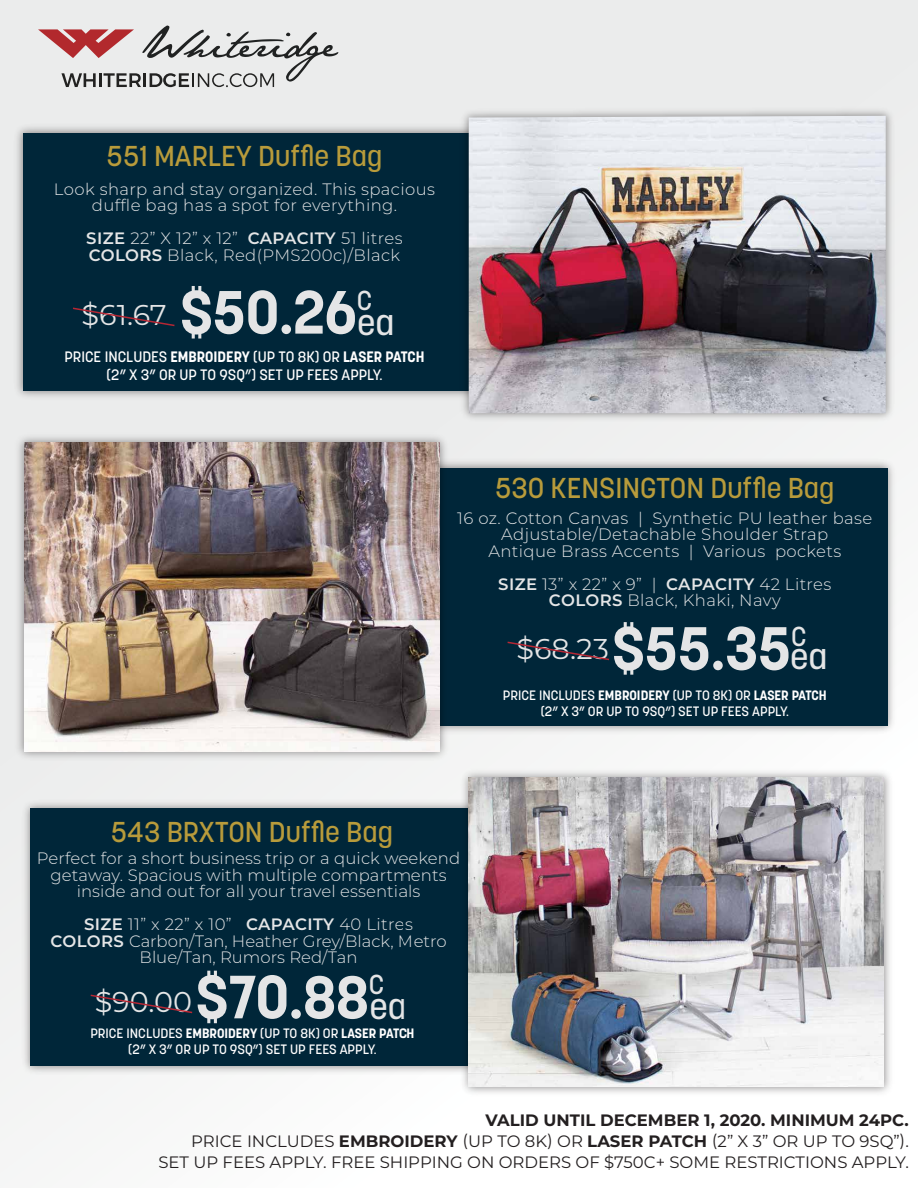
<style>
.page{position:relative;width:918px;height:1188px;background:#fff}
.page>*{position:absolute;margin:0;border:0;box-sizing:border-box;transform-origin:0 0}
.t1{font:700 60.45px "Korolev";color:#e4e5e6}
.t2{font:500 35.55px "Korolev";color:#e4e5e6}
.t3{font:28.65px "Montserrat";color:#e4e5e6}
.t4{font:500 28.5px "Korolev";color:#b89b3b}
.t5{font:500 27px "Korolev";color:#e4e5e6}
.t6{font:300 16.5px/16.5px "Montserrat";letter-spacing:.015em;color:#e4e5e6;text-align:center}
.t7{font:16.5px/21px "Montserrat";color:#231f20;text-align:right}
.t8{font:500 15px/18px "Korolev";color:#fff;text-align:center}
.t9{font:500 13.5px/16.2px "Korolev";color:#fff;text-align:center}
.s1{font-weight:600}
.s2{font-weight:700}
</style>
<div class="page">
<div style="left:0;top:0;width:918px;height:1188px;background:linear-gradient(to right,#f2f2f2,#fefefe)"></div>
<img style="left:414px;top:0;width:504px;height:422px">
<img style="left:469px;top:116px;width:417px;height:297px">
<img style="left:509px;top:458px;width:384px;height:113px">
<div style="left:424px;top:468px;width:463px;height:258px;background:#002639"></div>
<img style="left:0;top:117px;width:509px;height:687px">
<img style="left:24px;top:442px;width:415px;height:310px">
<img style="left:18px;top:796px;width:385px;height:277px">
<div style="left:31px;top:808px;width:463px;height:258px;background:#002639"></div>
<img style="left:403px;top:571px;width:490px;height:521px">
<img style="left:469px;top:778px;width:415px;height:309px">
<svg style="left:38px;top:26px;width:300px;height:61px;background:#c9c0c0"></svg>
<svg style="left:90px;top:994px;width:103px;height:20px"></svg>
<svg style="left:506px;top:641px;width:105px;height:20px"></svg>
<svg style="left:71px;top:307px;width:105px;height:20px;background:#0d2638"></svg>
<h3 class="t4" style="left:107px;top:138px;width:277px">551 MARLEY Duffle Bag</h3>
<p class="t6" style="left:54px;top:180px;width:383px">Look sharp and stay organized. This spacious duffle bag has a spot for everything.</p>
<p class="t6" style="left:86px;top:229px;width:318px;text-align:left"><span class="s1">SIZE</span> 22” X 12” x 12” <span class="s1">CAPACITY</span> 51 litres<br><span class="s1">COLORS</span> Black, Red(PMS200c)/Black</p>
<h1 class="t1" style="left:180px;top:274px;width:178px">$50.26</h1>
<h3 class="t5" style="left:357px;top:283px;width:17px">C</h3>
<h3 class="t3" style="left:82px;top:295px;width:87px">$61.67</h3>
<h2 class="t2" style="left:357px;top:301px;width:39px">ea</h2>
<p class="t8" style="left:64px;top:348px;width:362px">PRICE INCLUDES <span class="s2">EMBROIDERY</span> (UP TO 8K) OR <span class="s2">LASER PATCH </span>(2” X 3” OR UP TO 9SQ”) SET UP FEES APPLY.</p>
<h3 class="t4" style="left:495px;top:470px;width:341px">530 KENSINGTON Duffle Bag</h3>
<p class="t6" style="left:457px;top:509px;width:417px">16 oz. Cotton Canvas | Synthetic PU leather base<br>Adjustable/Detachable Shoulder Strap<br>Antique Brass Accents | Various pockets</p>
<p class="t6" style="left:498px;top:575px;width:335px"><span class="s1">SIZE</span> 13” x 22” x 9” | <span class="s1">CAPACITY</span> 42 Litres<br><span class="s1">COLORS</span> Black, Khaki, Navy</p>
<h1 class="t1" style="left:612px;top:610px;width:180px">$55.35</h1>
<h3 class="t5" style="left:791px;top:619px;width:17px">C</h3>
<h3 class="t3" style="left:517px;top:630px;width:94px">$68.23</h3>
<h2 class="t2" style="left:790px;top:634px;width:39px">ea</h2>
<p class="t9" style="left:503px;top:687px;width:326px">PRICE INCLUDES <span class="s2">EMBROIDERY</span> (UP TO 8K) OR <span class="s2">LASER PATCH </span>(2” X 3” OR UP TO 9SQ”) SET UP FEES APPLY.</p>
<h3 class="t4" style="left:111px;top:814px;width:284px">543 BRXTON Duffle Bag</h3>
<p class="t6" style="left:37px;top:850px;width:425px">Perfect for a short business trip or a quick weekend getaway. Spacious with multiple compartments inside and out for all your travel essentials</p>
<p class="t6" style="left:50px;top:916px;width:398px"><span class="s1">SIZE</span> 11” x 22” x 10” <span class="s1">CAPACITY</span> 40 Litres<br><span class="s1">COLORS</span> Carbon/Tan, Heather Grey/Black, Metro<br>Blue/Tan, Rumors Red/Tan</p>
<h1 class="t1" style="left:196px;top:959px;width:174px">$70.88</h1>
<h3 class="t5" style="left:369px;top:968px;width:17px">C</h3>
<h3 class="t3" style="left:95px;top:983px;width:99px">$90.00</h3>
<h2 class="t2" style="left:369px;top:984px;width:39px">ea</h2>
<p class="t9" style="left:90px;top:1025px;width:326px">PRICE INCLUDES <span class="s2">EMBROIDERY</span> (UP TO 8K) OR <span class="s2">LASER PATCH </span>(2” X 3” OR UP TO 9SQ”) SET UP FEES APPLY.</p>
<p class="t7" style="left:158px;top:1109px;width:752px"><span class="s2">VALID UNTIL DECEMBER 1, 2020. MINIMUM 24PC.<br></span>PRICE INCLUDES <span class="s2">EMBROIDERY</span> (UP TO 8K) OR <span class="s2">LASER PATCH</span> (2” X 3” OR UP TO 9SQ”).<br>SET UP FEES APPLY. FREE SHIPPING ON ORDERS OF $750C+ SOME RESTRICTIONS APPLY.</p>
</div>
